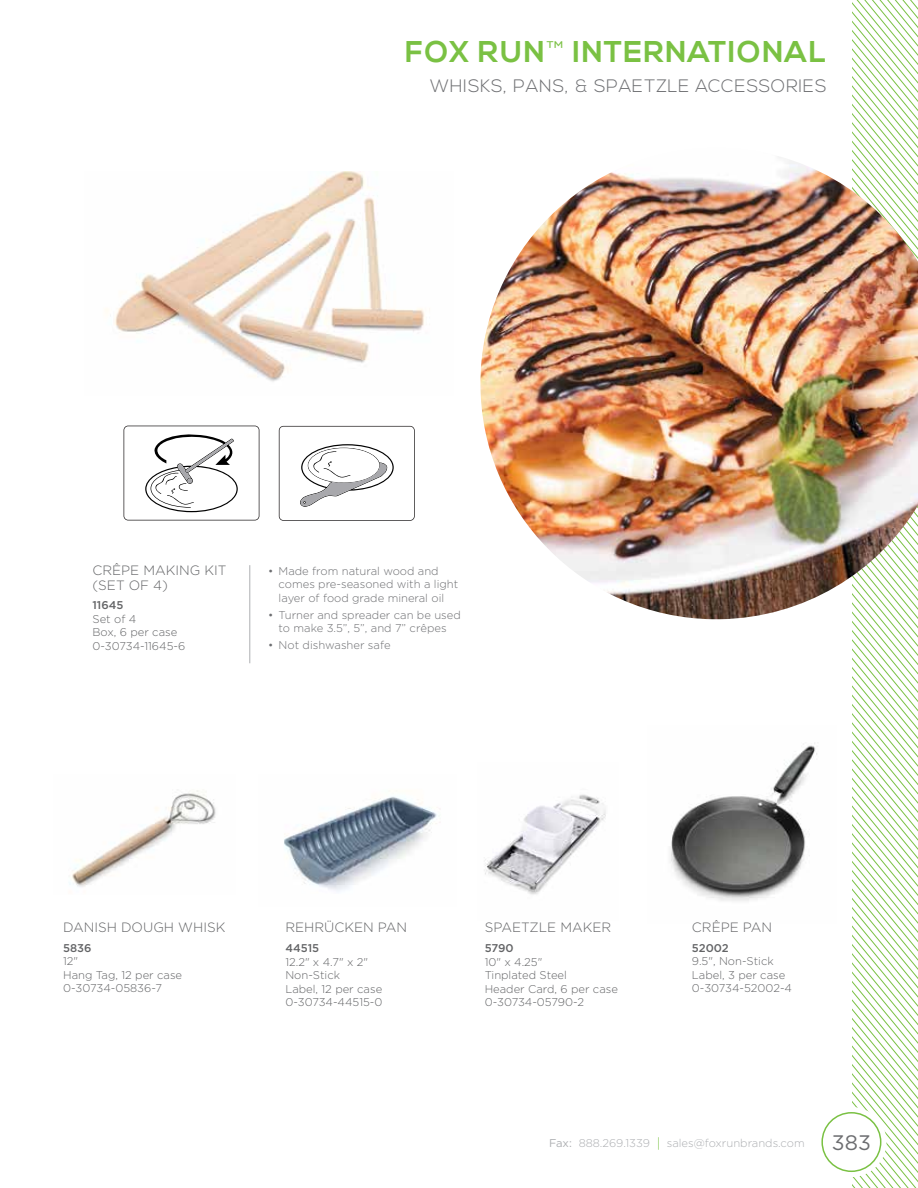
<style>
.page{position:relative;width:918px;height:1188px;background:#fff}
.page>*{position:absolute;margin:0;border:0;box-sizing:border-box;transform-origin:0 0}
.t1{font:700 30px "Nexa";letter-spacing:.04em;color:#7ac143}
.t2{font:21px "Gotham";color:#6d6e71}
.t3{font:300 18px "Nexa";letter-spacing:.04em;color:#6d6e71}
.t4{font:300 13.5px/15px "Gotham";color:#636466}
.t5{font:300 11.25px/13.5px "Gotham";color:#636466}
.t6{font:300 11.25px/13.5px "Gotham";color:#6d6e71}
.t7{font:300 11.25px "Gotham";color:#adafb2}
.t8{font:500 11.25px "Gotham";color:#636466}
.s1{font-weight:300;font-size:24px;color:#7bc144}
.s2{font-weight:400}
.s3{font-size:13.5px;color:#7ac143}
</style>
<div class="page">
<svg style="left:852px;top:0;width:66px;height:1188px"></svg>
<div style="left:816px;top:1107px;width:71px;height:70px;background:#fff;border-radius:50%"></div>
<div style="left:821px;top:1112px;width:60px;height:60px;border:2px solid #7ac143;border-radius:50%"></div>
<img style="left:105px;top:171px;width:320px;height:211px">
<svg style="left:279px;top:426px;width:136px;height:95px"></svg>
<svg style="left:124px;top:426px;width:135px;height:94px"></svg>
<img style="left:484px;top:794px;width:122px;height:101px">
<img style="left:284px;top:796px;width:156px;height:96px">
<img style="left:69px;top:790px;width:147px;height:97px">
<img style="left:670px;top:743px;width:147px;height:158px">
<hr style="left:250px;top:565px;width:1px;height:98px;background:#adafb2">
<img style="left:480px;top:148px;width:438px;height:471px">
<h1 class="t1" style="left:405px;top:34px;width:423px">FOX RUN<span class="s1">™</span> INTERNATIONAL</h1>
<h3 class="t3" style="left:430px;top:76px;width:398px">WHISKS, PANS, &amp; SPAETZLE ACCESSORIES</h3>
<p class="t4" style="left:93px;top:562px;width:136px">CRÊPE MAKING KIT (SET OF 4)</p>
<p class="t6" style="left:279px;top:564px;width:181px;text-indent:-10px">• Made from natural wood and comes pre-seasoned with a light layer of food grade mineral oil</p>
<p class="t6" style="left:268px;top:608px;width:194px;text-align:center">• Turner and spreader can be used to make 3.5”, 5”, and 7” crêpes</p>
<p class="t6" style="left:268px;top:638px;width:124px">• Not dishwasher safe</p>
<p class="t8" style="left:93px;top:599px;width:32px">11645</p>
<p class="t5" style="left:93px;top:612px;width:94px">Set of 4<br>Box, 6 per case<br>0-30734-11645-6</p>
<p class="t4" style="left:63px;top:920px;width:164px">DANISH DOUGH WHISK</p>
<p class="t8" style="left:63px;top:942px;width:30px">5836</p>
<p class="t5" style="left:63px;top:955px;width:121px">12"<br>Hang Tag, 12 per case<br>0-30734-05836-7</p>
<p class="t4" style="left:285px;top:920px;width:123px">REHRÜCKEN PAN</p>
<p class="t8" style="left:285px;top:942px;width:35px">44515</p>
<p class="t5" style="left:285px;top:955px;width:99px">12.2" x 4.7" x 2"<br>Non-Stick<br>Label, 12 per case<br>0-30734-44515-0</p>
<p class="t4" style="left:485px;top:919px;width:128px">SPAETZLE MAKER</p>
<p class="t8" style="left:485px;top:942px;width:30px">5790</p>
<p class="t5" style="left:485px;top:955px;width:135px">10" x 4.25"<br>Tinplated Steel<br>Header Card, 6 per case<br>0-30734-05790-2</p>
<p class="t4" style="left:692px;top:920px;width:82px">CRÊPE PAN</p>
<p class="t8" style="left:692px;top:942px;width:38px">52002</p>
<p class="t5" style="left:692px;top:955px;width:102px">9.5", Non-Stick<br>Label, 3 per case<br>0-30734-52002-4</p>
<p class="t7" style="left:549px;top:1137px;width:257px"><span class="s2">Fax:</span> 888.269.1339 <span class="s3">|</span> sales@foxrunbrands.com</p>
<h2 class="t2" style="left:832px;top:1131px;width:40px">383</h2>
</div>
